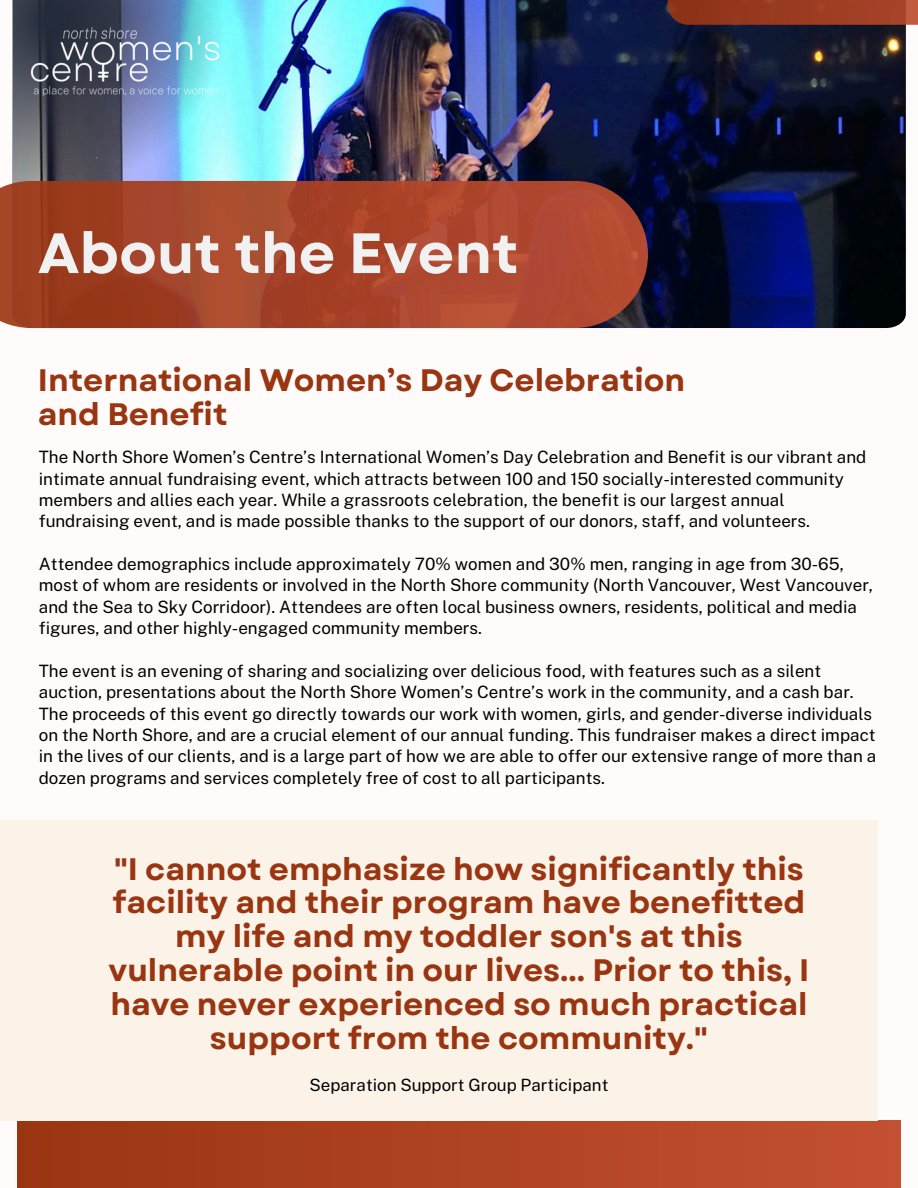
<style>
.page{position:relative;width:918px;height:1188px;background:#fffbfb}
.page>*{position:absolute;margin:0;border:0;box-sizing:border-box;transform-origin:0 0}
.t1{font:700 56.7px "Garet";color:#f1f1f1}
.t2{font:700 31.05px/33.9px "Garet";color:#9a3512;text-align:center}
.t3{font:16.95px/21.3px "Public Sans";color:#000}
</style>
<div class="page">
<div style="left:18px;top:1121px;width:882px;height:67px;background:linear-gradient(to right,#9a3512,#c45033)"></div>
<img style="left:12px;top:0;width:894px;height:328px">
<svg style="left:14px;top:0;width:225px;height:181px;background:#7296aa"></svg>
<div style="left:0;top:820px;width:878px;height:301px;background:#fbf3e8"></div>
<svg style="left:667px;top:0;width:251px;height:25px;background:#973b22"></svg>
<img style="left:26px;top:4px;width:201px;height:115px">
<svg style="left:0;top:181px;width:648px;height:147px;background:#a4442a"></svg>
<p class="t1" style="left:38px;top:212px;width:482px">About the Event</p>
<p class="t2" style="left:38px;top:364px;width:649px;text-align:left">International Women’s Day Celebration and Benefit</p>
<h1 class="t3" style="left:39px;top:446px;width:829px">The North Shore Women’s Centre’s International Women’s Day Celebration and Benefit is our vibrant and intimate annual fundraising event, which attracts between 100 and 150 socially-interested community members and allies each year. While a grassroots celebration, the benefit is our largest annual fundraising event, and is made possible thanks to the support of our donors, staff, and volunteers.</h1>
<h2 class="t3" style="left:39px;top:553px;width:836px">Attendee demographics include approximately 70% women and 30% men, ranging in age from 30-65, most of whom are residents or involved in the North Shore community (North Vancouver, West Vancouver, and the Sea to Sky Corridoor). Attendees are often local business owners, residents, political and media figures, and other highly-engaged community members.</h2>
<p class="t3" style="left:39px;top:660px;width:839px">The event is an evening of sharing and socializing over delicious food, with features such as a silent auction, presentations about the North Shore Women’s Centre’s work in the community, and a cash bar.<br>The proceeds of this event go directly towards our work with women, girls, and gender-diverse individuals on the North Shore, and are a crucial element of our annual funding. This fundraiser makes a direct impact in the lives of our clients, and is a large part of how we are able to offer our extensive range of more than a dozen programs and services completely free of cost to all participants.</p>
<p class="t2" style="left:109px;top:852px;width:702px">"I cannot emphasize how significantly this facility and their program have benefitted my life and my toddler son's at this vulnerable point in our lives... Prior to this, I have never experienced so much practical support from the community."</p>
<h2 class="t3" style="left:309px;top:1075px;width:301px">Separation Support Group Participant</h2>
</div>
